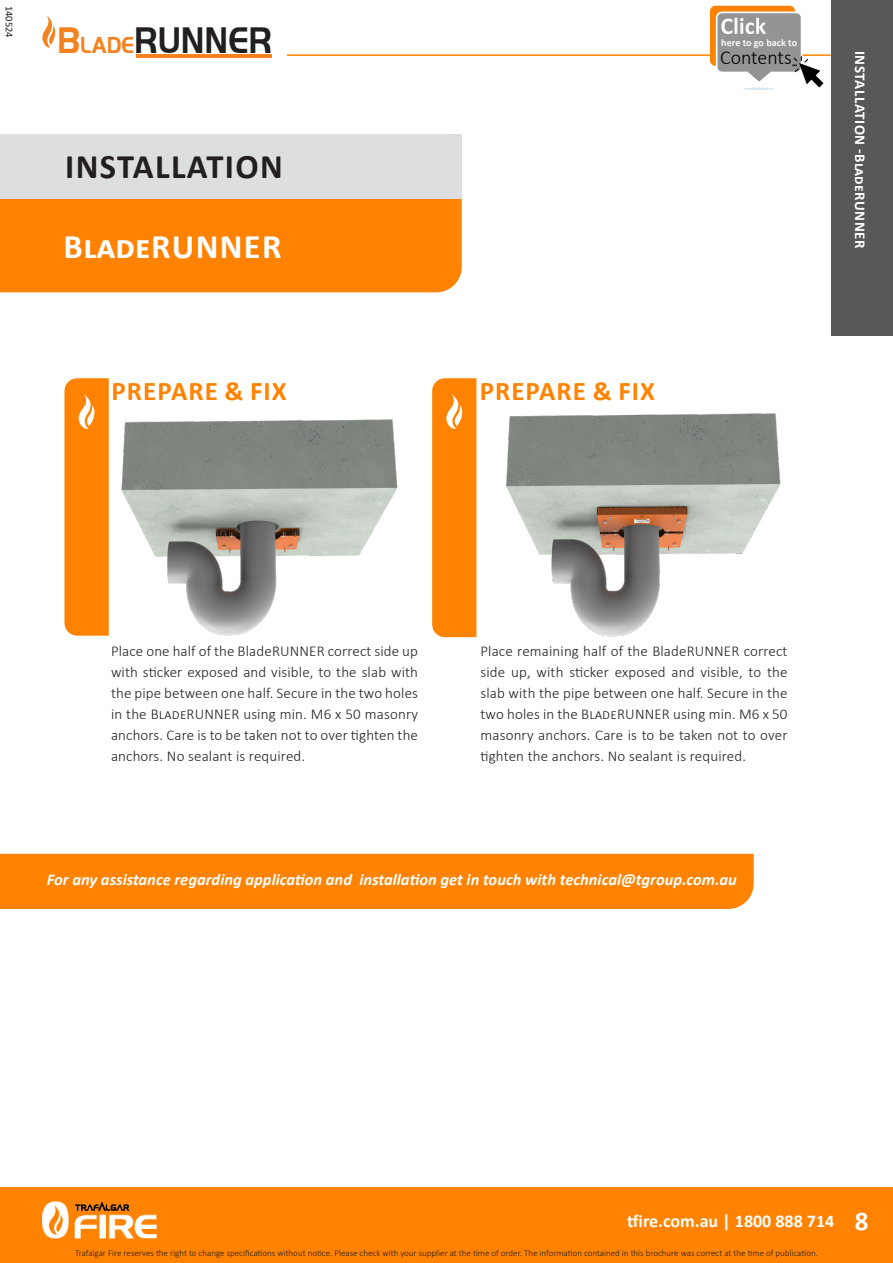
<style>
.page{position:relative;width:893px;height:1263px;background:#fff}
.page>*{position:absolute;margin:0;border:0;box-sizing:border-box;transform-origin:0 0}
.t1{font:700 38.25px "Handel Sans EF";color:#231f20;scale:.86 1}
.t2{font:700 34.5px "Calibri";letter-spacing:.04em;color:#231f20}
.t3{font:700 34.5px "Calibri";letter-spacing:.03em;color:#fff}
.t4{font:700 27px "Calibri";letter-spacing:.04em;color:#ff8200}
.t5{font:700 27px "Calibri";color:#fff}
.t6{font:300 19.95px "Calibri";color:#000}
.t7{font:700 18px "Calibri";color:#fff}
.t8{font:italic 700 16.5px "Calibri";color:#fff}
.t9{font:300 15px/21px "Calibri";letter-spacing:.01em;color:#231f20;text-align:justify}
.t10{font:700 15px "Calibri";letter-spacing:.04em;color:#fff}
.t11{font:10.5px "Calibri";color:#231f20}
.t12{font:700 10.2px "Calibri";color:#f7fafb}
.t13{font:300 9px "Calibri";color:#231f20}
.s1{color:#f58220}
.s2{font-size:23.85px;color:#f58220}
</style>
<div class="page">
<div style="left:831px;top:0;width:62px;height:336px;background:#57585a"></div>
<hr style="left:287px;top:54px;width:544px;height:2px;background:#ff8200">
<hr style="left:743px;top:88px;width:32px;height:2px;background:#d8e9ef;border-radius:50%">
<svg style="left:710px;top:6px;width:113px;height:82px"></svg>
<svg style="left:42px;top:15px;width:14px;height:33px"></svg>
<hr style="left:136px;top:54px;width:135px;height:4px;background:#f58220">
<div style="left:0;top:1187px;width:893px;height:76px;background:#ff8200"></div>
<img style="left:43px;top:1201px;width:113px;height:37px">
<div style="left:0;top:199px;width:462px;height:93px;background:#ff8200"></div>
<div style="left:0;top:135px;width:462px;height:64px;background:#dddee0"></div>
<svg style="left:64px;top:378px;width:45px;height:258px;background:#ff870b"></svg>
<svg style="left:432px;top:378px;width:44px;height:259px;background:#ff8609"></svg>
<img style="left:121px;top:419px;width:277px;height:217px">
<img style="left:506px;top:413px;width:275px;height:224px">
<div style="left:0;top:854px;width:754px;height:55px;background:#ff8200"></div>
<p class="t11" style="left:17px;top:6px;width:33px;rotate:90deg">140524</p>
<h1 class="t1" style="left:57px;top:18px;width:251px"><span class="s1">B</span><span class="s2">LADE</span>RUNNER</h1>
<p class="t2" style="left:65px;top:143px;width:219px">INSTALLATION</p>
<p class="t3" style="left:64px;top:222px;width:219px">BladeRUNNER</p>
<p class="t4" style="left:112px;top:371px;width:177px">PREPARE &amp; FIX</p>
<p class="t4" style="left:480px;top:371px;width:177px">PREPARE &amp; FIX</p>
<p class="t12" style="left:721px;top:35px;width:77px">here to go back to</p>
<h3 class="t6" style="left:720px;top:45px;width:73px">Contents</h3>
<p class="t10" style="left:871px;top:51px;width:199px;rotate:90deg">INSTALLATION -BladeRUNNER</p>
<p class="t9" style="left:111px;top:640px;width:309px">Place one half of the BladeRUNNER correct side up with sticker exposed and visible, to the slab with the pipe between one half. Secure in the two holes in the BladeRUNNER using min. M6 x 50 masonry anchors. Care is to be taken not to over tighten the anchors. No sealant is required.</p>
<p class="t9" style="left:480px;top:640px;width:309px">Place remaining half of the BladeRUNNER correct side up, with sticker exposed and visible, to the slab with the pipe between one half. Secure in the two holes in the BladeRUNNER using min. M6 x 50 masonry anchors. Care is to be taken not to over tighten the anchors. No sealant is required.</p>
<p class="t8" style="left:47px;top:868px;width:692px">For any assistance regarding application and installation get in touch with technical@tgroup.com.au</p>
<p class="t7" style="left:627px;top:1208px;width:209px">tfire.com.au | 1800 888 714</p>
<p class="t13" style="left:75px;top:1247px;width:744px">Trafalgar Fire reserves the right to change specifications without notice. Please check with your supplier at the time of order. The information contained in this brochure was correct at the time of publication.</p>
<h3 class="t5" style="left:855px;top:1202px;width:15px">8</h3>
</div>
